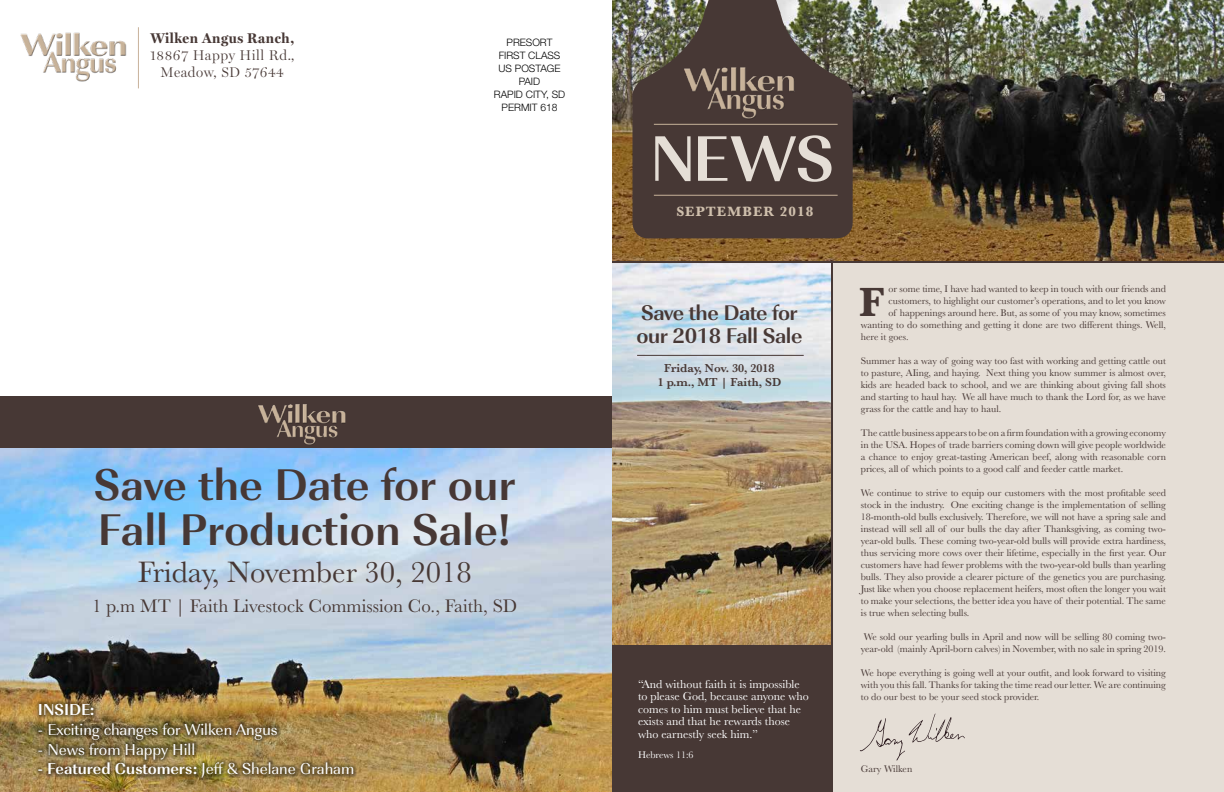
<style>
.page{position:relative;width:1224px;height:792px;background:#fff}
.page>*{position:absolute;margin:0;border:0;box-sizing:border-box;transform-origin:0 0}
.t1{font:700 66.7px "Imperial URW";color:#e5ded6}
.t2{font:700 46px/45px "Imperial URW";color:#473835}
.t3{font:700 42.4px "Baskerville";color:#473835}
.t4{font:30.7px "Baskerville";color:#473835}
.t5{font:700 22px "Imperial URW";letter-spacing:-.02em;color:#473835}
.t6{font:18.9px "Baskerville";color:#473835}
.t7{font:16.4px "Imperial URW";color:#fff}
.t8{font:700 16.4px "Imperial URW";color:#fff}
.t9{font:300 14.2px/17px "Miller Display";letter-spacing:.04em;color:#473835;text-align:center}
.t10{font:700 14.2px "Miller Display";letter-spacing:.04em;color:#473835}
.t11{font:700 14px "Baskerville";letter-spacing:.08em;color:#cfbfac}
.t12{font:12px/12.4px "Baskerville";color:#fff}
.t13{font:600 12px/14.4px "Baskerville";color:#473835;text-align:center}
.t14{font:300 10.2px/13px "Helvetica Neue LT Std";color:#000;text-align:center}
.t15{font:10px/12px "Baskerville";color:#473835;text-align:justify}
.t16{font:10px "Baskerville";color:#fff}
.s1{font-weight:400}
</style>
<div class="page">
<div style="left:828px;top:246px;width:396px;height:546px;background:#e5ded6"></div>
<div style="left:612px;top:642px;width:221px;height:150px;background:#473835"></div>
<img style="left:612px;top:0;width:612px;height:261px">
<img style="left:612px;top:263px;width:219px;height:382px">
<svg style="left:632px;top:0;width:221px;height:238px;background:#50453e"></svg>
<img style="left:681px;top:63px;width:120px;height:59px">
<hr style="left:654px;top:124px;width:184px;height:1px;background:#c7b299">
<hr style="left:654px;top:195px;width:184px;height:1px;background:#c7b299">
<hr style="left:637px;top:355px;width:167px;height:1px;background:#473835">
<img style="left:20px;top:32px;width:107px;height:50px">
<hr style="left:138px;top:27px;width:1px;height:61px;background:#c8b29a">
<img style="left:0;top:448px;width:612px;height:344px">
<svg style="left:860px;top:714px;width:105px;height:47px"></svg>
<hr style="left:831px;top:262px;width:2px;height:530px;background:#473835">
<hr style="left:612px;top:261px;width:612px;height:2px;background:#473835">
<div style="left:35px;top:700px;width:322px;height:82px;background:#000;opacity:.38"></div>
<div style="left:0;top:396px;width:612px;height:52px;background:#473835"></div>
<img style="left:258px;top:404px;width:88px;height:41px">
<h3 class="t10" style="left:150px;top:30px;width:145px">Wilken Angus Ranch,</h3>
<h3 class="t9" style="left:150px;top:47px;width:146px">18867 Happy Hill Rd.,<br>Meadow, SD 57644</h3>
<p class="t14" style="left:494px;top:36px;width:73px">PRESORT<br>FIRST CLASS<br>US POSTAGE<br>PAID<br>RAPID CITY, SD<br>PERMIT 618</p>
<h2 class="t2" style="left:94px;top:459px;width:423px">Save the Date for our<br>Fall Production Sale!</h2>
<h3 class="t4" style="left:138px;top:553px;width:336px">Friday, November 30, 2018</h3>
<h3 class="t6" style="left:92px;top:594px;width:426px">1 p.m MT | Faith Livestock Commission Co., Faith, SD</h3>
<h3 class="t8" style="left:38px;top:697px;width:58px">INSIDE:</h3>
<h3 class="t7" style="left:38px;top:718px;width:241px">- Exciting changes for Wilken Angus</h3>
<h3 class="t7" style="left:38px;top:737px;width:159px">- News from Happy Hill</h3>
<h3 class="t8" style="left:38px;top:756px;width:318px">- Featured Customers: <span class="s1">Jeff &amp; Shelane Graham</span></h3>
<h1 class="t1" style="left:650px;top:108px;width:186px">NEWS</h1>
<h3 class="t11" style="left:676px;top:202px;width:139px">SEPTEMBER 2018</h3>
<h3 class="t5" style="left:641px;top:296px;width:158px">Save the Date for</h3>
<h3 class="t5" style="left:637px;top:319px;width:167px">our 2018 Fall Sale</h3>
<p class="t13" style="left:658px;top:361px;width:125px">Friday, Nov. 30, 2018<br>1 p.m., MT | Faith, SD</p>
<p class="t12" style="left:638px;top:678px;width:172px">“And without faith it is impossible to please God, because anyone who comes to him must believe that he exists and that he rewards those who earnestly seek him.”</p>
<p class="t16" style="left:638px;top:748px;width:57px">Hebrews 11:6</p>
<p class="t15" style="left:889px;top:283px;width:279px">or some time, I have had wanted to keep in touch with our friends and</p>
<p class="t15" style="left:889px;top:295px;width:279px">customers, to highlight our customer’s operations, and to let you know</p>
<p class="t15" style="left:889px;top:307px;width:279px">of happenings around here. But, as some of you may know, sometimes</p>
<p class="t15" style="left:861px;top:319px;width:307px">wanting to do something and getting it done are two different things. Well,</p>
<p class="t15" style="left:861px;top:331px;width:49px">here it goes.</p>
<p class="t15" style="left:861px;top:355px;width:307px">Summer has a way of going way too fast with working and getting cattle out to pasture, AIing, and haying. Next thing you know summer is almost over, kids are headed back to school, and we are thinking about giving fall shots and starting to haul hay. We all have much to thank the Lord for, as we have grass for the cattle and hay to haul.</p>
<p class="t15" style="left:861px;top:427px;width:307px">The cattle business appears to be on a firm foundation with a growing economy in the USA. Hopes of trade barriers coming down will give people worldwide a chance to enjoy great-tasting American beef, along with reasonable corn prices, all of which points to a good calf and feeder cattle market.</p>
<p class="t15" style="left:861px;top:487px;width:307px">We continue to strive to equip our customers with the most profitable seed stock in the industry. One exciting change is the implementation of selling 18-month-old bulls exclusively. Therefore, we will not have a spring sale and instead will sell all of our bulls the day after Thanksgiving, as coming two&shy;year-old bulls. These coming two-year-old bulls will provide extra hardiness, thus servicing more cows over their lifetime, especially in the first year. Our customers have had fewer problems with the two-year-old bulls than yearling bulls. They also provide a clearer picture of the genetics you are purchasing.<br>Just like when you choose replacement heifers, most often the longer you wait to make your selections, the better idea you have of their potential. The same is true when selecting bulls.</p>
<p class="t15" style="left:861px;top:631px;width:307px;text-align:center">We sold our yearling bulls in April and now will be selling 80 coming two&shy;year-old (mainly April-born calves) in November, with no sale in spring 2019.</p>
<p class="t15" style="left:861px;top:667px;width:307px">We hope everything is going well at your outfit, and look forward to visiting with you this fall. Thanks for taking the time read our letter. We are continuing to do our best to be your seed stock provider.</p>
<h3 class="t3" style="left:859px;top:272px;width:26px">F</h3>
<p class="t15" style="left:861px;top:763px;width:53px">Gary Wilken</p>
</div>
